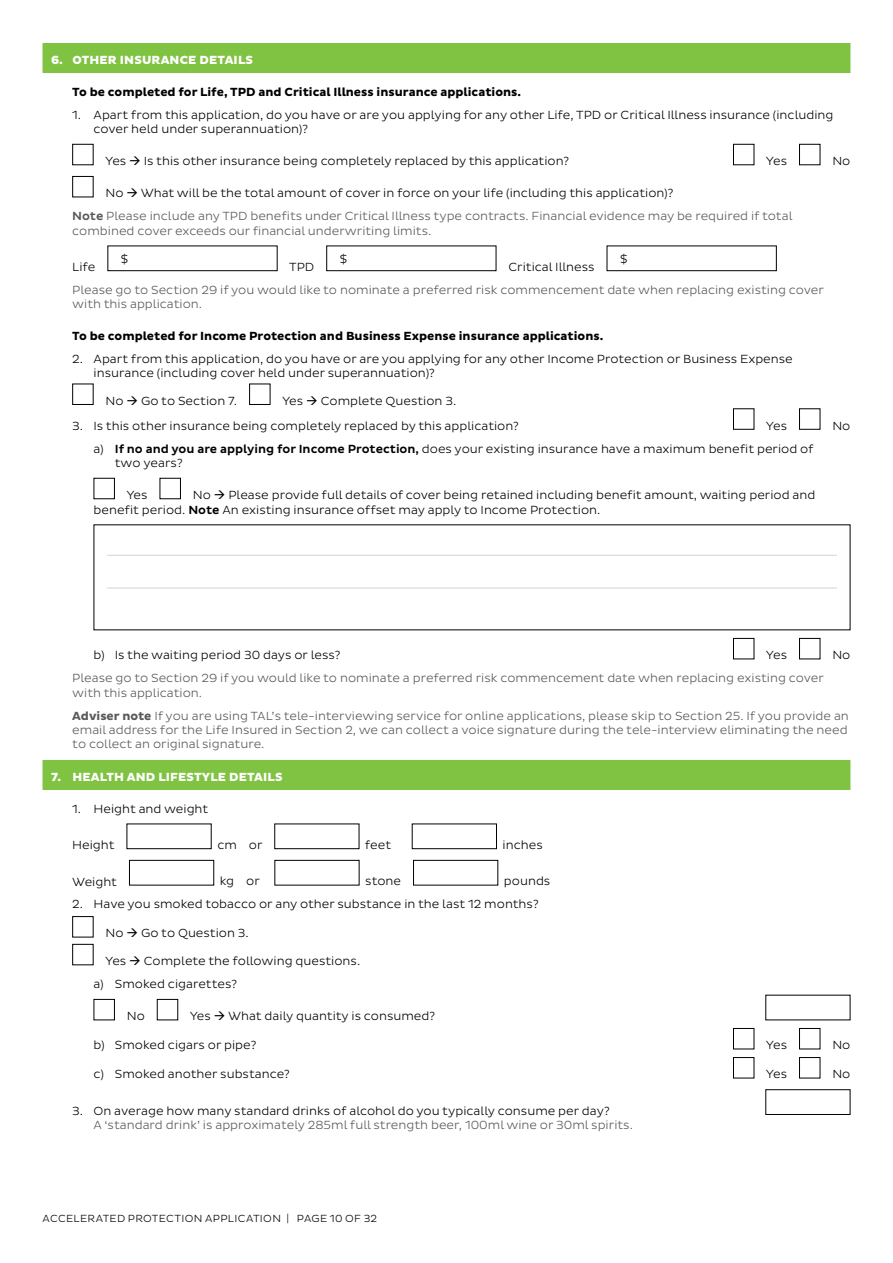
<style>
.page{position:relative;width:893px;height:1263px;background:#fff}
.page>*{position:absolute;margin:0;border:0;box-sizing:border-box;transform-origin:0 0}
.t1{font:300 12px/14.4px "Pluto Sans";color:#000}
.t2{font:300 12px/14.4px "Pluto Sans";color:#58595b}
.t3{font:700 12px "Pluto Sans";color:#000}
.t4{font:800 12px "Pluto Sans";letter-spacing:.015em;color:#fff}
.t5{font:300 10.5px "Pluto Sans";letter-spacing:.03em;color:#000}
.s1{color:#000}
.s2{font-weight:500}
.s3{font-weight:700}
</style>
<div class="page">
<div style="left:43px;top:43px;width:807px;height:30px;background:#80c343"></div>
<div style="left:43px;top:760px;width:807px;height:30px;background:#80c343"></div>
<div style="left:72px;top:144px;width:22px;height:21px;border:1px solid #000"></div>
<div style="left:733px;top:144px;width:21px;height:21px;border:1px solid #000"></div>
<div style="left:799px;top:144px;width:21px;height:21px;border:1px solid #000"></div>
<div style="left:72px;top:176px;width:22px;height:21px;border:1px solid #000"></div>
<div style="left:107px;top:246px;width:171px;height:25px;border:1px solid #000"></div>
<div style="left:326px;top:246px;width:170px;height:25px;border:1px solid #000"></div>
<div style="left:607px;top:246px;width:170px;height:25px;border:1px solid #000"></div>
<div style="left:72px;top:384px;width:22px;height:21px;border:1px solid #000"></div>
<div style="left:249px;top:384px;width:21px;height:21px;border:1px solid #000"></div>
<div style="left:733px;top:408px;width:21px;height:22px;border:1px solid #000"></div>
<div style="left:799px;top:408px;width:21px;height:22px;border:1px solid #000"></div>
<div style="left:94px;top:478px;width:21px;height:21px;border:1px solid #000"></div>
<div style="left:160px;top:478px;width:21px;height:21px;border:1px solid #000"></div>
<hr style="left:107px;top:555px;width:730px;height:1px;background:#d1d3d4">
<hr style="left:107px;top:588px;width:730px;height:1px;background:#d1d3d4">
<div style="left:733px;top:638px;width:21px;height:21px;border:1px solid #000"></div>
<div style="left:799px;top:638px;width:21px;height:21px;border:1px solid #000"></div>
<div style="left:127px;top:823px;width:85px;height:26px;border:1px solid #000"></div>
<div style="left:274px;top:823px;width:85px;height:26px;border:1px solid #000"></div>
<div style="left:412px;top:823px;width:85px;height:26px;border:1px solid #000"></div>
<div style="left:129px;top:860px;width:85px;height:25px;border:1px solid #000"></div>
<div style="left:274px;top:860px;width:85px;height:25px;border:1px solid #000"></div>
<div style="left:413px;top:860px;width:85px;height:25px;border:1px solid #000"></div>
<div style="left:72px;top:916px;width:22px;height:21px;border:1px solid #000"></div>
<div style="left:72px;top:944px;width:22px;height:21px;border:1px solid #000"></div>
<div style="left:94px;top:999px;width:21px;height:21px;border:1px solid #000"></div>
<div style="left:157px;top:999px;width:21px;height:21px;border:1px solid #000"></div>
<div style="left:733px;top:1028px;width:21px;height:21px;border:1px solid #000"></div>
<div style="left:799px;top:1028px;width:21px;height:21px;border:1px solid #000"></div>
<div style="left:733px;top:1057px;width:21px;height:21px;border:1px solid #000"></div>
<div style="left:799px;top:1057px;width:21px;height:21px;border:1px solid #000"></div>
<div style="left:765px;top:1089px;width:85px;height:26px;border:1px solid #000"></div>
<p class="t4" style="left:51px;top:53px;width:203px">6. OTHER INSURANCE DETAILS</p>
<p class="t3" style="left:72px;top:85px;width:450px">To be completed for Life, TPD and Critical Illness insurance applications.</p>
<p class="t1" style="left:94px;top:107px;width:741px;text-indent:-21px">1. Apart from this application, do you have or are you applying for any other Life, TPD or Critical Illness insurance (including cover held under superannuation)?</p>
<p class="t1" style="left:105px;top:154px;width:466px">Yes → Is this other insurance being completely replaced by this application?</p>
<p class="t1" style="left:766px;top:154px;width:23px">Yes</p>
<p class="t1" style="left:832px;top:154px;width:20px">No</p>
<p class="t2" style="left:72px;top:182px;width:722px;line-height:23px;text-indent:33px"><span class="s1">No</span> <span class="s1">→ What will be the total amount of cover in force on your life (including this application)?<br></span><span class="s2">Note</span> Please include any TPD benefits under Critical Illness type contracts. Financial evidence may be required if total</p>
<p class="t2" style="left:72px;top:223px;width:361px">combined cover exceeds our financial underwriting limits.</p>
<p class="t1" style="left:72px;top:260px;width:25px">Life</p>
<p class="t1" style="left:620px;top:252px;width:9px">$</p>
<p class="t2" style="left:72px;top:283px;width:753px">Please go to Section 29 if you would like to nominate a preferred risk commencement date when replacing existing cover with this application.</p>
<p class="t3" style="left:72px;top:329px;width:533px">To be completed for Income Protection and Business Expense insurance applications.</p>
<p class="t1" style="left:94px;top:351px;width:701px;text-indent:-21px">2. Apart from this application, do you have or are you applying for any other Income Protection or Business Expense insurance (including cover held under superannuation)?</p>
<p class="t1" style="left:106px;top:394px;width:133px">No → Go to Section 7.</p>
<p class="t1" style="left:282px;top:394px;width:176px">Yes → Complete Question 3.</p>
<p class="t1" style="left:72px;top:418px;width:448px">3. Is this other insurance being completely replaced by this application?</p>
<p class="t1" style="left:766px;top:418px;width:23px">Yes</p>
<p class="t1" style="left:832px;top:418px;width:20px">No</p>
<p class="t1" style="left:115px;top:441px;width:700px;text-indent:-21px">a) <span class="s2">If no and you are applying for Income Protection,</span> does your existing insurance have a maximum benefit period of two years?</p>
<p class="t1" style="left:126px;top:488px;width:23px">Yes</p>
<p class="t1" style="left:121px;top:252px;width:9px">$</p>
<p class="t1" style="left:340px;top:252px;width:9px">$</p>
<p class="t1" style="left:508px;top:260px;width:88px">Critical Illness</p>
<p class="t1" style="left:289px;top:260px;width:27px">TPD</p>
<p class="t1" style="left:94px;top:488px;width:723px;text-indent:99px">No → Please provide full details of cover being retained including benefit amount, waiting period and benefit period. <span class="s2">Note</span> An existing insurance offset may apply to Income Protection.</p>
<p class="t1" style="left:94px;top:648px;width:249px">b) Is the waiting period 30 days or less?</p>
<p class="t1" style="left:766px;top:648px;width:23px">Yes</p>
<p class="t1" style="left:832px;top:648px;width:20px">No</p>
<p class="t2" style="left:72px;top:671px;width:753px">Please go to Section 29 if you would like to nominate a preferred risk commencement date when replacing existing cover with this application.</p>
<p class="t2" style="left:72px;top:708px;width:778px;text-align:justify"><span class="s3">Adviser note</span> If you are using TAL’s tele-interviewing service for online applications, please skip to Section 25. If you provide an email address for the Life Insured in Section 2, we can collect a voice signature during the tele-interview eliminating the need to collect an original signature.</p>
<p class="t4" style="left:51px;top:770px;width:233px">7. HEALTH AND LIFESTYLE DETAILS</p>
<p class="t1" style="left:72px;top:801px;width:138px">1. Height and weight</p>
<p class="t1" style="left:72px;top:838px;width:44px">Height</p>
<p class="t1" style="left:217px;top:838px;width:47px">cm or</p>
<p class="t1" style="left:365px;top:838px;width:28px">feet</p>
<p class="t1" style="left:503px;top:838px;width:42px">inches</p>
<p class="t1" style="left:72px;top:874px;width:46px">Weight</p>
<p class="t1" style="left:220px;top:874px;width:41px">kg or</p>
<p class="t1" style="left:365px;top:874px;width:37px">stone</p>
<p class="t1" style="left:504px;top:874px;width:48px">pounds</p>
<p class="t1" style="left:72px;top:897px;width:468px">2. Have you smoked tobacco or any other substance in the last 12 months?</p>
<p class="t1" style="left:106px;top:926px;width:145px">No → Go to Question 3.</p>
<p class="t1" style="left:94px;top:950px;width:268px;line-height:23px;text-indent:12px">Yes → Complete the following questions. a) Smoked cigarettes?</p>
<p class="t1" style="left:127px;top:1009px;width:20px">No</p>
<p class="t1" style="left:190px;top:1009px;width:247px">Yes → What daily quantity is consumed?</p>
<p class="t1" style="left:94px;top:1038px;width:164px">b) Smoked cigars or pipe?</p>
<p class="t1" style="left:766px;top:1038px;width:23px">Yes</p>
<p class="t1" style="left:832px;top:1038px;width:20px">No</p>
<p class="t1" style="left:94px;top:1067px;width:198px">c) Smoked another substance?</p>
<p class="t1" style="left:766px;top:1067px;width:23px">Yes</p>
<p class="t1" style="left:832px;top:1067px;width:20px">No</p>
<p class="t1" style="left:72px;top:1104px;width:539px">3. On average how many standard drinks of alcohol do you typically consume per day?</p>
<p class="t2" style="left:94px;top:1118px;width:541px">A ‘standard drink’ is approximately 285ml full strength beer, 100ml wine or 30ml spirits.</p>
<p class="t5" style="left:43px;top:1212px;width:336px">ACCELERATED PROTECTION APPLICATION | PAGE 10 OF 32</p>
</div>
